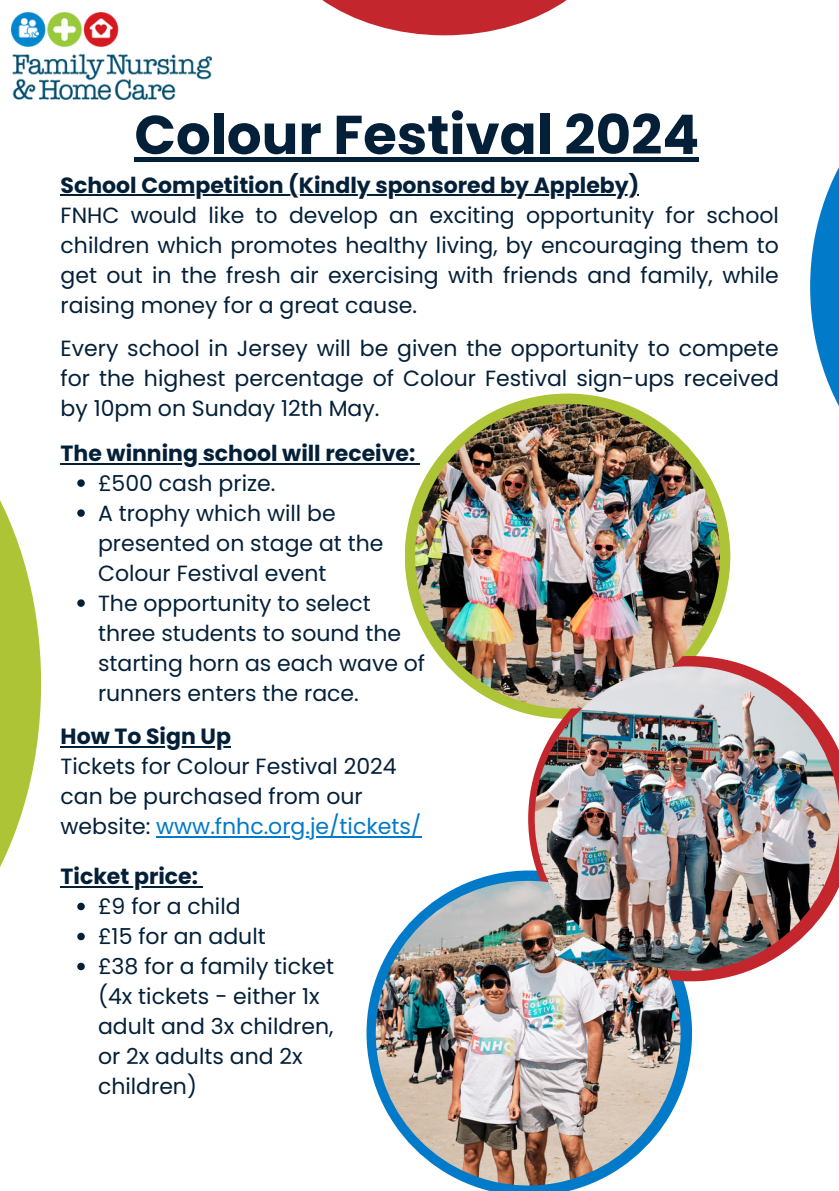
<style>
.page{position:relative;width:839px;height:1191px;background:#fff}
.page>*{position:absolute;margin:0;border:0;box-sizing:border-box;transform-origin:0 0}
.t1{font:700 54.6px "Poppins";color:#042039}
.t2{font:22px/30px "Poppins";color:#042039}
.t3{font:700 22px "Poppins";color:#042039}
.s1{color:#007ac9}
</style>
<div class="page">
<hr style="left:61px;top:195px;width:578px;height:1px;background:#042039">
<hr style="left:61px;top:463px;width:354px;height:1px;background:#042039">
<svg style="left:77px;top:479px;width:8px;height:8px"></svg>
<svg style="left:77px;top:509px;width:8px;height:8px"></svg>
<svg style="left:77px;top:599px;width:8px;height:8px"></svg>
<hr style="left:61px;top:746px;width:170px;height:2px;background:#042039">
<hr style="left:156px;top:836px;width:265px;height:2px;background:#007ac9">
<img style="left:12px;top:12px;width:199px;height:87px">
<div style="left:405px;top:394px;width:325px;height:325px;background:#acc435;border-radius:50%"></div>
<svg style="left:366px;top:870px;width:326px;height:321px"></svg>
<svg style="left:528px;top:656px;width:310px;height:325px"></svg>
<img style="left:415px;top:404px;width:305px;height:305px;border-radius:50%">
<img style="left:376px;top:881px;width:304px;height:304px;border-radius:50%">
<img style="left:534px;top:666px;width:304px;height:305px;border-radius:50%">
<hr style="left:134px;top:157px;width:565px;height:4px;background:#042039">
<svg style="left:810px;top:169px;width:28px;height:235px;fill:#007ac9"></svg>
<svg style="left:322px;top:0;width:245px;height:35px;fill:#c4262e"></svg>
<svg style="left:0;top:500px;width:41px;height:367px;fill:#acc435"></svg>
<hr style="left:61px;top:886px;width:137px;height:2px;background:#042039">
<svg style="left:77px;top:903px;width:8px;height:7px"></svg>
<svg style="left:77px;top:933px;width:8px;height:7px"></svg>
<svg style="left:77px;top:963px;width:8px;height:7px"></svg>
<p class="t1" style="left:134px;top:97px;width:566px">Colour Festival 2024</p>
<p class="t3" style="left:61px;top:170px;width:580px">School Competition (Kindly sponsored by Appleby)</p>
<h1 class="t2" style="left:61px;top:200px;width:719px;text-align:justify">FNHC would like to develop an exciting opportunity for school children which promotes healthy living, by encouraging them to get out in the fresh air exercising with friends and family, while raising money for a great cause.</h1>
<p class="t2" style="left:61px;top:334px;width:719px;text-align:justify">Every school in Jersey will be given the opportunity to compete for the highest percentage of Colour Festival sign-ups received by 10pm on Sunday 12th May.</p>
<p class="t3" style="left:61px;top:438px;width:356px">The winning school will receive:</p>
<p class="t2" style="left:98px;top:468px;width:179px">£500 cash prize.</p>
<p class="t2" style="left:98px;top:498px;width:287px">A trophy which will be presented on stage at the<br>Colour Festival event</p>
<h2 class="t2" style="left:98px;top:588px;width:328px">The opportunity to select three students to sound the starting horn as each wave of runners enters the race.</h2>
<p class="t3" style="left:61px;top:721px;width:172px">How To Sign Up</p>
<p class="t2" style="left:61px;top:752px;width:362px">Tickets for Colour Festival 2024 can be purchased from our website: <span class="s1">www.fnhc.org.je/tickets/</span></p>
<p class="t3" style="left:61px;top:861px;width:139px">Ticket price:</p>
<p class="t2" style="left:98px;top:892px;width:144px">£9 for a child</p>
<p class="t2" style="left:98px;top:922px;width:237px">£15 for an adult<br>£38 for a family ticket (4x tickets - either 1x adult and 3x children, or 2x adults and 2x children)</p>
</div>
